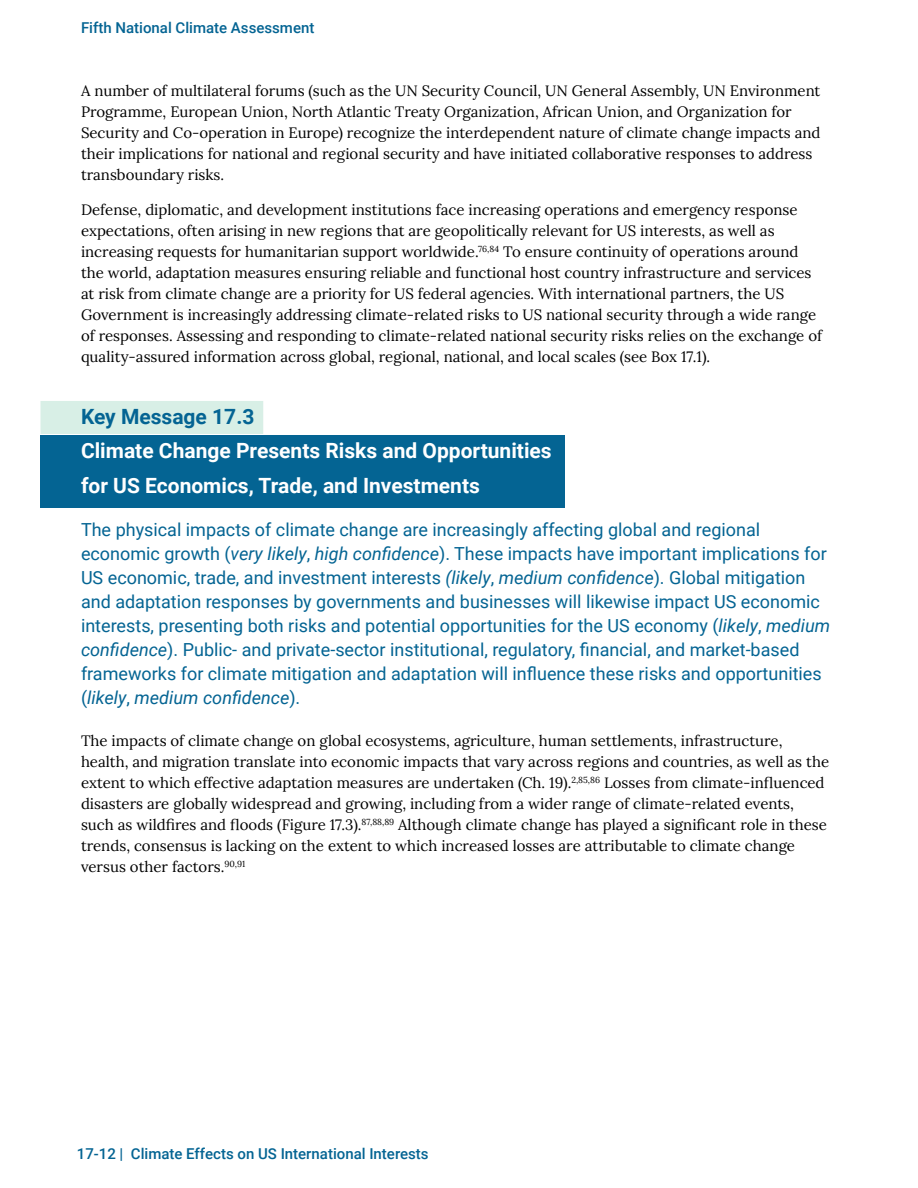
<style>
.page{position:relative;width:918px;height:1188px;background:#fff}
.page>*{position:absolute;margin:0;border:0;box-sizing:border-box;transform-origin:0 0}
.t1{font:700 21px/34.5px "Roboto";color:#fff}
.t2{font:700 21px "Roboto";color:#046493}
.t3{font:18px/24px "Roboto";color:#046493}
.t4{font:15px/21px "Lora";color:#000}
.t5{font:500 15px "Roboto";color:#046493}
.s1{font-style:italic}
</style>
<div class="page">
<div style="left:40px;top:435px;width:525px;height:72px;background:#046493"></div>
<div style="left:40px;top:401px;width:223px;height:33px;background:#d8efe6"></div>
<p class="t5" style="left:81px;top:17px;width:235px">Fifth National Climate Assessment</p>
<p class="t4" style="left:81px;top:79px;width:741px">A number of multilateral forums (such as the UN Security Council, UN General Assembly, UN Environment Programme, European Union, North Atlantic Treaty Organization, African Union, and Organization for Security and Co-operation in Europe) recognize the interdependent nature of climate change impacts and their implications for national and regional security and have initiated collaborative responses to address transboundary risks.</p>
<p class="t4" style="left:81px;top:198px;width:743px">Defense, diplomatic, and development institutions face increasing operations and emergency response expectations, often arising in new regions that are geopolitically relevant for US interests, as well as increasing requests for humanitarian support worldwide.<sup>76,84</sup> To ensure continuity of operations around the world, adaptation measures ensuring reliable and functional host country infrastructure and services at risk from climate change are a priority for US federal agencies. With international partners, the US Government is increasingly addressing climate-related risks to US national security through a wide range of responses. Assessing and responding to climate-related national security risks relies on the exchange of quality-assured information across global, regional, national, and local scales (see Box 17.1).</p>
<h1 class="t2" style="left:81px;top:402px;width:175px">Key Message 17.3</h1>
<h1 class="t1" style="left:81px;top:433px;width:472px">Climate Change Presents Risks and Opportunities for US Economics, Trade, and Investments</h1>
<p class="t3" style="left:81px;top:517px;width:751px">The physical impacts of climate change are increasingly affecting global and regional economic growth (<span class="s1">very likely</span>, <span class="s1">high confidence</span>). These impacts have important implications for US economic, trade, and investment interests <span class="s1">(likely</span>, <span class="s1">medium confidence</span>). Global mitigation and adaptation responses by governments and businesses will likewise impact US economic interests, presenting both risks and potential opportunities for the US economy (<span class="s1">likely</span>, <span class="s1">medium confidence</span>). Public- and private-sector institutional, regulatory, financial, and market-based frameworks for climate mitigation and adaptation will influence these risks and opportunities (<span class="s1">likely</span>, <span class="s1">medium confidence</span>).</p>
<p class="t4" style="left:81px;top:729px;width:750px">The impacts of climate change on global ecosystems, agriculture, human settlements, infrastructure, health, and migration translate into economic impacts that vary across regions and countries, as well as the extent to which effective adaptation measures are undertaken (Ch. 19).<sup>2,85,86</sup> Losses from climate-influenced disasters are globally widespread and growing, including from a wider range of climate-related events, such as wildfires and floods (Figure 17.3).<sup>87,88,89</sup> Although climate change has played a significant role in these trends, consensus is lacking on the extent to which increased losses are attributable to climate change versus other factors.<sup>90,91</sup></p>
<p class="t5" style="left:77px;top:1143px;width:353px">17-12 | Climate Effects on US International Interests</p>
</div>
